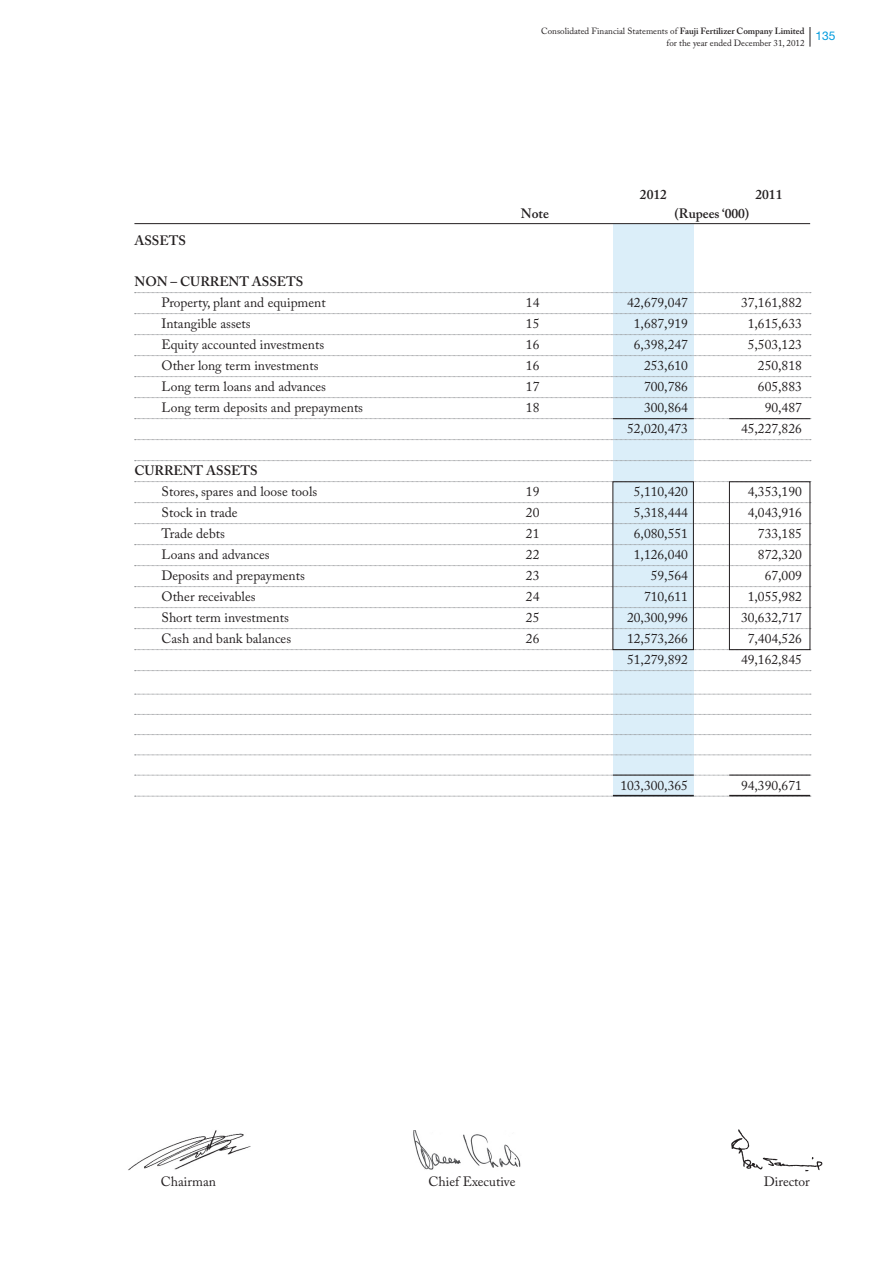
<style>
.page{position:relative;width:891px;height:1269px;background:#fff}
.page>*{position:absolute;margin:0;border:0;box-sizing:border-box;transform-origin:0 0}
.t1{font:13.5px "Adobe Caslon Pro";color:#231f20}
.t2{font:600 13.5px "Adobe Caslon Pro";color:#231f20}
.t3{font:9px/12px "Adobe Caslon Pro";color:#231f20}
.s1{font-weight:600}
</style>
<div class="page">
<svg style="left:810px;top:27px;width:1px;height:20px"></svg>
<div style="left:613px;top:224px;width:81px;height:572px;background:#dbeef9"></div>
<hr style="left:134px;top:223px;width:676px;height:1px;background:#231f20">
<svg style="left:135px;top:292px;width:676px;height:1px"></svg>
<svg style="left:135px;top:313px;width:676px;height:1px"></svg>
<svg style="left:135px;top:334px;width:676px;height:1px"></svg>
<svg style="left:135px;top:355px;width:676px;height:1px"></svg>
<svg style="left:135px;top:376px;width:676px;height:1px"></svg>
<svg style="left:135px;top:397px;width:676px;height:1px"></svg>
<svg style="left:135px;top:418px;width:676px;height:1px"></svg>
<svg style="left:135px;top:439px;width:676px;height:1px"></svg>
<svg style="left:135px;top:460px;width:676px;height:1px"></svg>
<svg style="left:135px;top:481px;width:676px;height:1px"></svg>
<svg style="left:135px;top:502px;width:676px;height:1px"></svg>
<svg style="left:135px;top:523px;width:676px;height:1px"></svg>
<svg style="left:135px;top:544px;width:676px;height:1px"></svg>
<svg style="left:135px;top:565px;width:676px;height:1px"></svg>
<svg style="left:135px;top:586px;width:676px;height:1px"></svg>
<svg style="left:135px;top:607px;width:676px;height:1px"></svg>
<svg style="left:135px;top:628px;width:676px;height:1px"></svg>
<svg style="left:135px;top:649px;width:676px;height:1px"></svg>
<svg style="left:135px;top:670px;width:676px;height:1px"></svg>
<svg style="left:135px;top:694px;width:676px;height:1px"></svg>
<svg style="left:135px;top:714px;width:676px;height:1px"></svg>
<svg style="left:135px;top:734px;width:676px;height:1px"></svg>
<svg style="left:135px;top:755px;width:676px;height:1px"></svg>
<svg style="left:135px;top:775px;width:676px;height:1px"></svg>
<svg style="left:135px;top:796px;width:676px;height:1px"></svg>
<hr style="left:613px;top:795px;width:81px;height:1px;background:#231f20">
<hr style="left:613px;top:775px;width:81px;height:1px;background:#231f20">
<hr style="left:729px;top:775px;width:81px;height:1px;background:#231f20">
<hr style="left:729px;top:795px;width:81px;height:1px;background:#231f20">
<hr style="left:613px;top:418px;width:81px;height:1px;background:#231f20">
<hr style="left:729px;top:418px;width:81px;height:1px;background:#231f20">
<div style="left:729px;top:482px;width:81px;height:168px;border:1px solid #231f20"></div>
<div style="left:613px;top:482px;width:81px;height:168px;border:1px solid #231f20"></div>
<img style="left:731px;top:1129px;width:92px;height:43px">
<img style="left:128px;top:1130px;width:123px;height:40px">
<img style="left:413px;top:1130px;width:108px;height:40px">
<p class="t3" style="left:667px;top:25px;width:170px;text-indent:-125px">Consolidated Financial Statements of <span class="s1">Fauji Fertilizer Company Limited<br></span>for the year ended December 31, 2012 <sup>135</sup></p>
<p class="t2" style="left:640px;top:186px;width:28px">2012</p>
<p class="t2" style="left:755px;top:186px;width:28px">2011</p>
<p class="t2" style="left:521px;top:206px;width:29px">Note</p>
<p class="t2" style="left:674px;top:206px;width:76px">(Rupees ‘000)</p>
<p class="t2" style="left:134px;top:233px;width:53px">ASSETS</p>
<p class="t2" style="left:134px;top:273px;width:170px">NON – CURRENT ASSETS</p>
<p class="t1" style="left:161px;top:294px;width:166px">Property, plant and equipment</p>
<p class="t1" style="left:526px;top:294px;width:15px">14</p>
<p class="t1" style="left:627px;top:294px;width:62px">42,679,047</p>
<p class="t1" style="left:741px;top:294px;width:62px">37,161,882</p>
<p class="t1" style="left:161px;top:315px;width:91px">Intangible assets</p>
<p class="t1" style="left:526px;top:315px;width:15px">15</p>
<p class="t1" style="left:634px;top:315px;width:56px">1,687,919</p>
<p class="t1" style="left:748px;top:315px;width:56px">1,615,633</p>
<p class="t1" style="left:161px;top:336px;width:164px">Equity accounted investments</p>
<p class="t1" style="left:526px;top:336px;width:15px">16</p>
<p class="t1" style="left:634px;top:336px;width:56px">6,398,247</p>
<p class="t1" style="left:748px;top:336px;width:56px">5,503,123</p>
<p class="t1" style="left:161px;top:357px;width:159px">Other long term investments</p>
<p class="t1" style="left:526px;top:357px;width:15px">16</p>
<p class="t1" style="left:644px;top:357px;width:45px">253,610</p>
<p class="t1" style="left:758px;top:357px;width:45px">250,818</p>
<p class="t1" style="left:161px;top:378px;width:166px">Long term loans and advances</p>
<p class="t1" style="left:526px;top:378px;width:15px">17</p>
<p class="t1" style="left:644px;top:378px;width:45px">700,786</p>
<p class="t1" style="left:758px;top:378px;width:45px">605,883</p>
<p class="t1" style="left:161px;top:399px;width:203px">Long term deposits and prepayments</p>
<p class="t1" style="left:526px;top:399px;width:15px">18</p>
<p class="t1" style="left:644px;top:399px;width:45px">300,864</p>
<p class="t1" style="left:765px;top:399px;width:39px">90,487</p>
<p class="t1" style="left:627px;top:420px;width:62px">52,020,473</p>
<p class="t1" style="left:741px;top:420px;width:62px">45,227,826</p>
<p class="t2" style="left:134px;top:462px;width:125px">CURRENT ASSETS</p>
<p class="t1" style="left:161px;top:483px;width:157px">Stores, spares and loose tools</p>
<p class="t1" style="left:526px;top:483px;width:15px">19</p>
<p class="t1" style="left:634px;top:483px;width:56px">5,110,420</p>
<p class="t1" style="left:748px;top:483px;width:56px">4,353,190</p>
<p class="t1" style="left:161px;top:504px;width:78px">Stock in trade</p>
<p class="t1" style="left:526px;top:504px;width:15px">20</p>
<p class="t1" style="left:634px;top:504px;width:56px">5,318,444</p>
<p class="t1" style="left:748px;top:504px;width:56px">4,043,916</p>
<p class="t1" style="left:161px;top:526px;width:65px">Trade debts</p>
<p class="t1" style="left:526px;top:526px;width:15px">21</p>
<p class="t1" style="left:634px;top:526px;width:56px">6,080,551</p>
<p class="t1" style="left:758px;top:526px;width:45px">733,185</p>
<p class="t1" style="left:161px;top:547px;width:110px">Loans and advances</p>
<p class="t1" style="left:526px;top:547px;width:15px">22</p>
<p class="t1" style="left:634px;top:547px;width:56px">1,126,040</p>
<p class="t1" style="left:758px;top:547px;width:45px">872,320</p>
<p class="t1" style="left:161px;top:568px;width:145px">Deposits and prepayments</p>
<p class="t1" style="left:526px;top:568px;width:15px">23</p>
<p class="t1" style="left:651px;top:568px;width:39px">59,564</p>
<p class="t1" style="left:765px;top:568px;width:39px">67,009</p>
<p class="t1" style="left:161px;top:589px;width:96px">Other receivables</p>
<p class="t1" style="left:526px;top:589px;width:15px">24</p>
<p class="t1" style="left:644px;top:589px;width:45px">710,611</p>
<p class="t1" style="left:748px;top:589px;width:56px">1,055,982</p>
<p class="t1" style="left:161px;top:610px;width:129px">Short term investments</p>
<p class="t1" style="left:526px;top:610px;width:15px">25</p>
<p class="t1" style="left:627px;top:610px;width:62px">20,300,996</p>
<p class="t1" style="left:741px;top:610px;width:62px">30,632,717</p>
<p class="t1" style="left:161px;top:631px;width:131px">Cash and bank balances</p>
<p class="t1" style="left:526px;top:631px;width:15px">26</p>
<p class="t1" style="left:627px;top:631px;width:62px">12,573,266</p>
<p class="t1" style="left:748px;top:631px;width:56px">7,404,526</p>
<p class="t1" style="left:627px;top:652px;width:62px">51,279,892</p>
<p class="t1" style="left:741px;top:652px;width:62px">49,162,845</p>
<p class="t1" style="left:620px;top:777px;width:69px">103,300,365</p>
<p class="t1" style="left:741px;top:777px;width:62px">94,390,671</p>
<p class="t1" style="left:161px;top:1174px;width:57px">Chairman</p>
<p class="t1" style="left:428px;top:1174px;width:89px">Chief Executive</p>
<p class="t1" style="left:764px;top:1174px;width:47px">Director</p>
</div>
